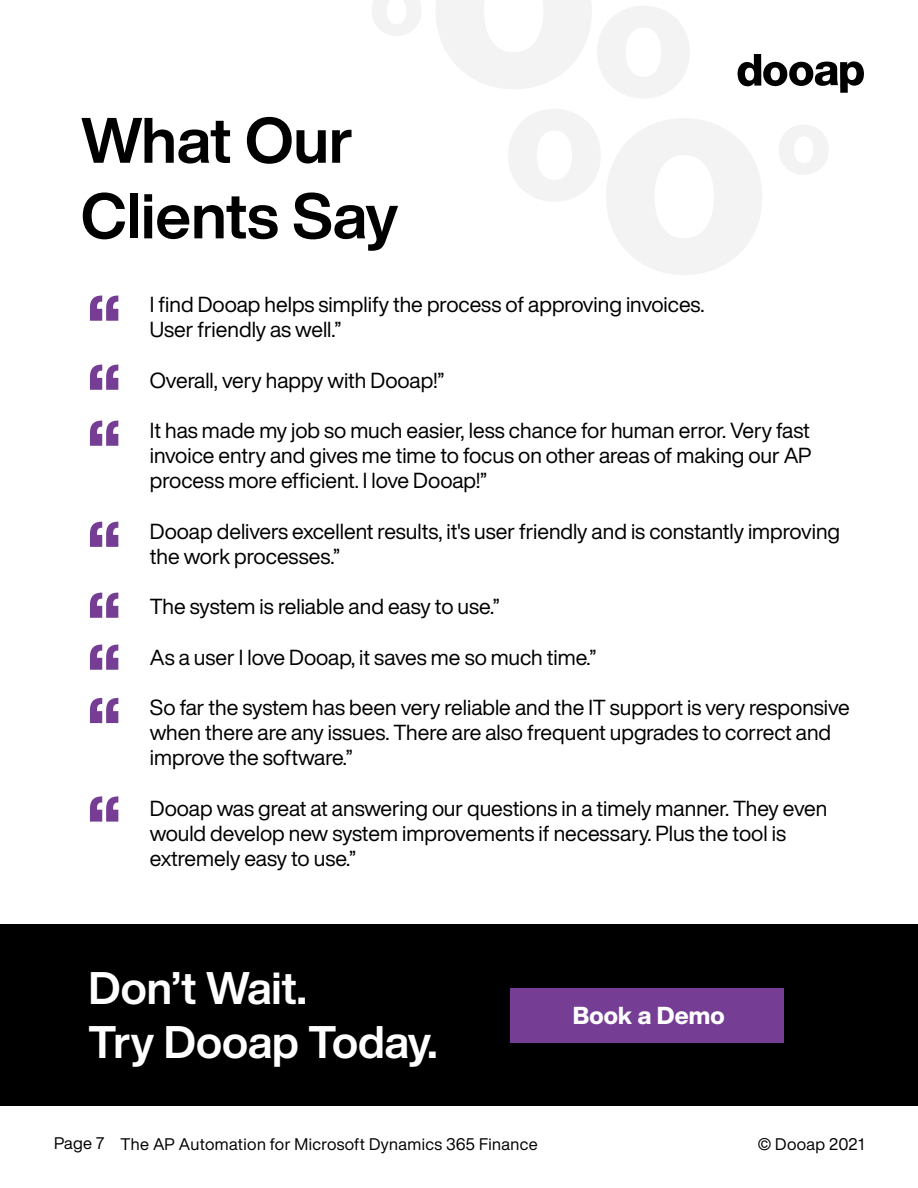
<style>
.page{position:relative;width:918px;height:1188px;background:#fff}
.page>*{position:absolute;margin:0;border:0;box-sizing:border-box;transform-origin:0 0}
.t1{font:700 63px/75.6px "Helvetica Now Display";color:#000}
.t2{font:700 44.85px/53.8px "Helvetica Now Display";color:#fff}
.t3{font:800 24.15px "Helvetica Now Display";color:#fff}
.t4{font:21.45px/25.2px "Helvetica Now Display";color:#000}
.t5{font:16.5px "Helvetica Now Display";letter-spacing:.025em;color:#000101}
</style>
<div class="page">
<svg style="left:738px;top:54px;width:126px;height:39px"></svg>
<svg style="left:90px;top:296px;width:28px;height:25px"></svg>
<svg style="left:90px;top:365px;width:28px;height:25px"></svg>
<svg style="left:90px;top:421px;width:28px;height:25px"></svg>
<svg style="left:90px;top:522px;width:28px;height:25px"></svg>
<svg style="left:90px;top:593px;width:28px;height:25px"></svg>
<svg style="left:90px;top:645px;width:28px;height:25px"></svg>
<svg style="left:90px;top:698px;width:28px;height:25px"></svg>
<svg style="left:90px;top:796px;width:28px;height:26px"></svg>
<svg style="left:372px;top:0;width:49px;height:36px"></svg>
<svg style="left:436px;top:0;width:253px;height:98px"></svg>
<svg style="left:779px;top:125px;width:49px;height:50px"></svg>
<svg style="left:508px;top:109px;width:254px;height:166px"></svg>
<div style="left:0;top:924px;width:918px;height:182px;background:#000"></div>
<div style="left:510px;top:988px;width:273px;height:54px;background:#753e94"></div>
<h1 class="t1" style="left:81px;top:103px;width:319px">What Our<br>Clients Say</h1>
<p class="t4" style="left:150px;top:292px;width:556px">I find Dooap helps simplify the process of approving invoices.<br>User friendly as well.”</p>
<p class="t4" style="left:150px;top:367px;width:296px">Overall, very happy with Dooap!”</p>
<p class="t4" style="left:150px;top:418px;width:663px;text-align:justify">It has made my job so much easier, less chance for human error. Very fast invoice entry and gives me time to focus on other areas of making our AP process more efficient. I love Dooap!”</p>
<p class="t4" style="left:150px;top:518px;width:692px">Dooap delivers excellent results, it's user friendly and is constantly improving the work processes.”</p>
<p class="t4" style="left:150px;top:594px;width:351px">The system is reliable and easy to use.”</p>
<p class="t4" style="left:150px;top:644px;width:448px">As a user I love Dooap, it saves me so much time.”</p>
<p class="t4" style="left:150px;top:695px;width:701px">So far the system has been very reliable and the IT support is very responsive when there are any issues. There are also frequent upgrades to correct and improve the software.”</p>
<p class="t4" style="left:150px;top:796px;width:679px">Dooap was great at answering our questions in a timely manner. They even would develop new system improvements if necessary. Plus the tool is extremely easy to use.”</p>
<h2 class="t2" style="left:88px;top:961px;width:351px">Don’t Wait.<br>Try Dooap Today.</h2>
<p class="t3" style="left:573px;top:998px;width:153px">Book a Demo</p>
<p class="t5" style="left:54px;top:1133px;width:485px">Page 7 The AP Automation for Microsoft Dynamics 365 Finance</p>
<p class="t5" style="left:758px;top:1133px;width:108px">© Dooap 2021</p>
</div>
